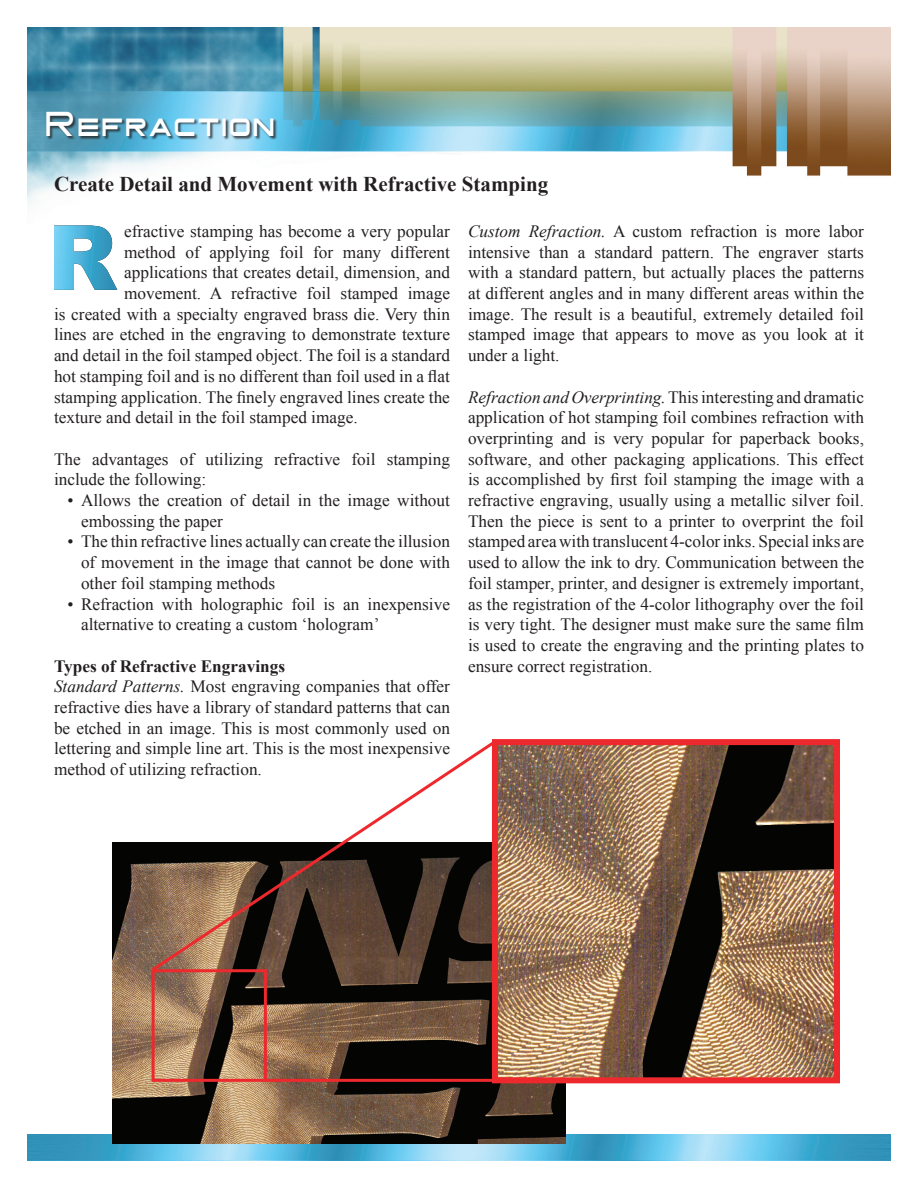
<style>
.page{position:relative;width:918px;height:1188px;background:#fff}
.page>*{position:absolute;margin:0;border:0;box-sizing:border-box;transform-origin:0 0}
.t1{font:36px "Gotthard";color:#fff;scale:.88 1}
.t2{font:700 21px "Times New Roman";color:#231f20}
.t3{font:17.25px/20.7px "Times New Roman";color:#231f20}
.s1{font-weight:700}
.s2{font-style:italic}
</style>
<div class="page">
<img style="left:27px;top:27px;width:864px;height:176px">
<div style="left:47px;top:113px;width:231px;height:27px;background:#231f20;opacity:.75"></div>
<img style="left:27px;top:1134px;width:864px;height:27px">
<img style="left:112px;top:843px;width:454px;height:301px">
<img style="left:499px;top:746px;width:334px;height:330px">
<div style="left:492px;top:739px;width:348px;height:344px;border:6px solid #ee292e"></div>
<img style="left:54px;top:225px;width:63px;height:65px">
<div style="left:152px;top:969px;width:115px;height:113px;border:3px solid #ee292e"></div>
<svg style="left:149px;top:739px;width:350px;height:235px"></svg>
<hr style="left:265px;top:1079px;width:229px;height:3px;background:#ee292e">
<h1 class="t1" style="left:44px;top:104px;width:265px">Refraction</h1>
<p class="t2" style="left:54px;top:170px;width:496px">Create Detail and Movement with Refractive Stamping</p>
<p class="t3" style="left:124px;top:221px;width:327px">efractive stamping has become a very popular</p>
<p class="t3" style="left:124px;top:241px;width:327px">method of applying foil for many different</p>
<p class="t3" style="left:124px;top:262px;width:327px">applications that creates detail, dimension, and</p>
<p class="t3" style="left:124px;top:283px;width:327px">movement. A refractive foil stamped image</p>
<p class="t3" style="left:54px;top:303px;width:397px">is created with a specialty engraved brass die. Very thin</p>
<p class="t3" style="left:54px;top:324px;width:397px">lines are etched in the engraving to demonstrate texture</p>
<p class="t3" style="left:54px;top:345px;width:398px">and detail in the foil stamped object. The foil is a standard</p>
<p class="t3" style="left:54px;top:365px;width:397px">hot stamping foil and is no different than foil used in a flat</p>
<p class="t3" style="left:54px;top:386px;width:397px">stamping application. The finely engraved lines create the</p>
<p class="t3" style="left:54px;top:407px;width:305px">texture and detail in the foil stamped image.</p>
<p class="t3" style="left:54px;top:448px;width:397px">The advantages of utilizing refractive foil stamping include the following:</p>
<p class="t3" style="left:81px;top:490px;width:371px;text-indent:-14px">• Allows the creation of detail in the image without embossing the paper</p>
<p class="t3" style="left:81px;top:531px;width:371px;text-align:justify;text-indent:-14px">• The thin refractive lines actually can create the illusion of movement in the image that cannot be done with other foil stamping methods</p>
<p class="t3" style="left:81px;top:593px;width:370px;text-indent:-14px">• Refraction with holographic foil is an inexpensive alternative to creating a custom ‘hologram’</p>
<p class="t3" style="left:54px;top:655px;width:398px"><span class="s1">Types of Refractive Engravings<br></span><span class="s2">Standard Patterns.</span> Most engraving companies that offer refractive dies have a library of standard patterns that can be etched in an image. This is most commonly used on lettering and simple line art. This is the most inexpensive method of utilizing refraction.</p>
<p class="t3" style="left:468px;top:221px;width:398px;text-align:justify"><span class="s2">Custom Refraction.</span> A custom refraction is more labor intensive than a standard pattern. The engraver starts with a standard pattern, but actually places the patterns at different angles and in many different areas within the image. The result is a beautiful, extremely detailed foil stamped image that appears to move as you look at it under a light.</p>
<p class="t3" style="left:468px;top:386px;width:398px;text-align:justify"><span class="s2">Refraction and Overprinting.</span> This interesting and dramatic application of hot stamping foil combines refraction with overprinting and is very popular for paperback books, software, and other packaging applications. This effect is accomplished by first foil stamping the image with a refractive engraving, usually using a metallic silver foil.<br>Then the piece is sent to a printer to overprint the foil stamped area with translucent 4-color inks. Special inks are used to allow the ink to dry. Communication between the foil stamper, printer, and designer is extremely important, as the registration of the 4-color lithography over the foil is very tight. The designer must make sure the same film is used to create the engraving and the printing plates to ensure correct registration.</p>
</div>
